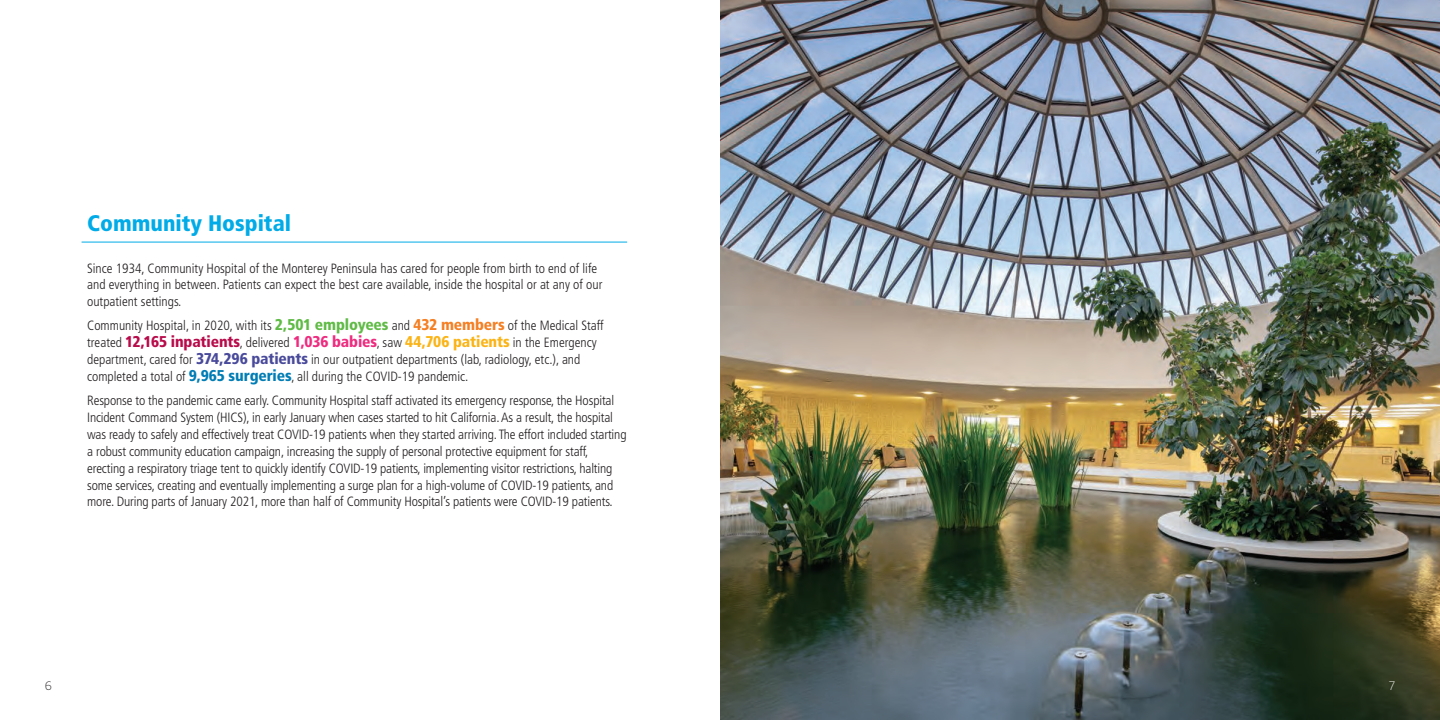
<style>
.page{position:relative;width:1440px;height:720px;background:#fff}
.page>*{position:absolute;margin:0;border:0;box-sizing:border-box;transform-origin:0 0}
.Header_2_blue{font:900 condensed 22.5px "Frutiger LT Std";color:#00abe7}
.Body{font:300 condensed 13.5px/16.9px "Frutiger LT Std";letter-spacing:-.01em;color:#231f20}
.Body_w_bold_words{font:300 condensed 13.5px/16.9px "Frutiger LT Std";color:#231f20}
.t1{font:200 12.5px "Sanomat Sans";color:#231f20}
.t2{font:200 12.5px "Sanomat Sans";color:#fff}
.s1{font-weight:900;font-size:15.62px;color:#60bb46}
.s2{font-weight:900;font-size:15.62px;color:#f58023}
.s3{font-weight:900;font-size:15.62px;color:#b80b4a}
.s4{font-weight:900;font-size:15.62px;color:#ee2c7f}
.s5{font-weight:900;font-size:15.62px;color:#fbb416}
.s6{font-weight:900;font-size:15.62px;color:#494a9b}
.s7{font-weight:900;font-size:15.62px;color:#007db5}
</style>
<div class="page">
<hr style="left:82px;top:242px;width:545px;height:1px;background:#00abe7">
<img style="left:720px;top:0;width:720px;height:720px">
<p class="Header_2_blue" style="left:87px;top:209px;width:205px">Community Hospital</p>
<p class="Body" style="left:87px;top:260px;width:517px">Since 1934, Community Hospital of the Monterey Peninsula has cared for people from birth to end of life and everything in between. Patients can expect the best care available, inside the hospital or at any of our outpatient settings.</p>
<p class="Body_w_bold_words" style="left:87px;top:318px;width:518px">Community Hospital, in 2020, with its <span class="s1">2,501 employees</span> and <span class="s2">432 members</span> of the Medical Staff treated <span class="s3">12,165 inpatients</span>, delivered <span class="s4">1,036 babies</span>, saw <span class="s5">44,706 patients</span> in the Emergency department, cared for <span class="s6">374,296 patients</span> in our outpatient departments (lab, radiology, etc.), and completed a total of <span class="s7">9,965 surgeries</span>, all during the COVID-19 pandemic.</p>
<p class="Body" style="left:87px;top:392px;width:541px">Response to the pandemic came early. Community Hospital staff activated its emergency response, the Hospital Incident Command System (HICS), in early January when cases started to hit California. As a result, the hospital was ready to safely and effectively treat COVID-19 patients when they started arriving. The effort included starting a robust community education campaign, increasing the supply of personal protective equipment for staff, erecting a respiratory triage tent to quickly identify COVID-19 patients, implementing visitor restrictions, halting some services, creating and eventually implementing a surge plan for a high-volume of COVID-19 patients, and more. During parts of January 2021, more than half of Community Hospital’s patients were COVID-19 patients.</p>
<p class="t1" style="left:45px;top:677px;width:8px">6</p>
<p class="t2" style="left:1389px;top:677px;width:7px">7</p>
</div>
